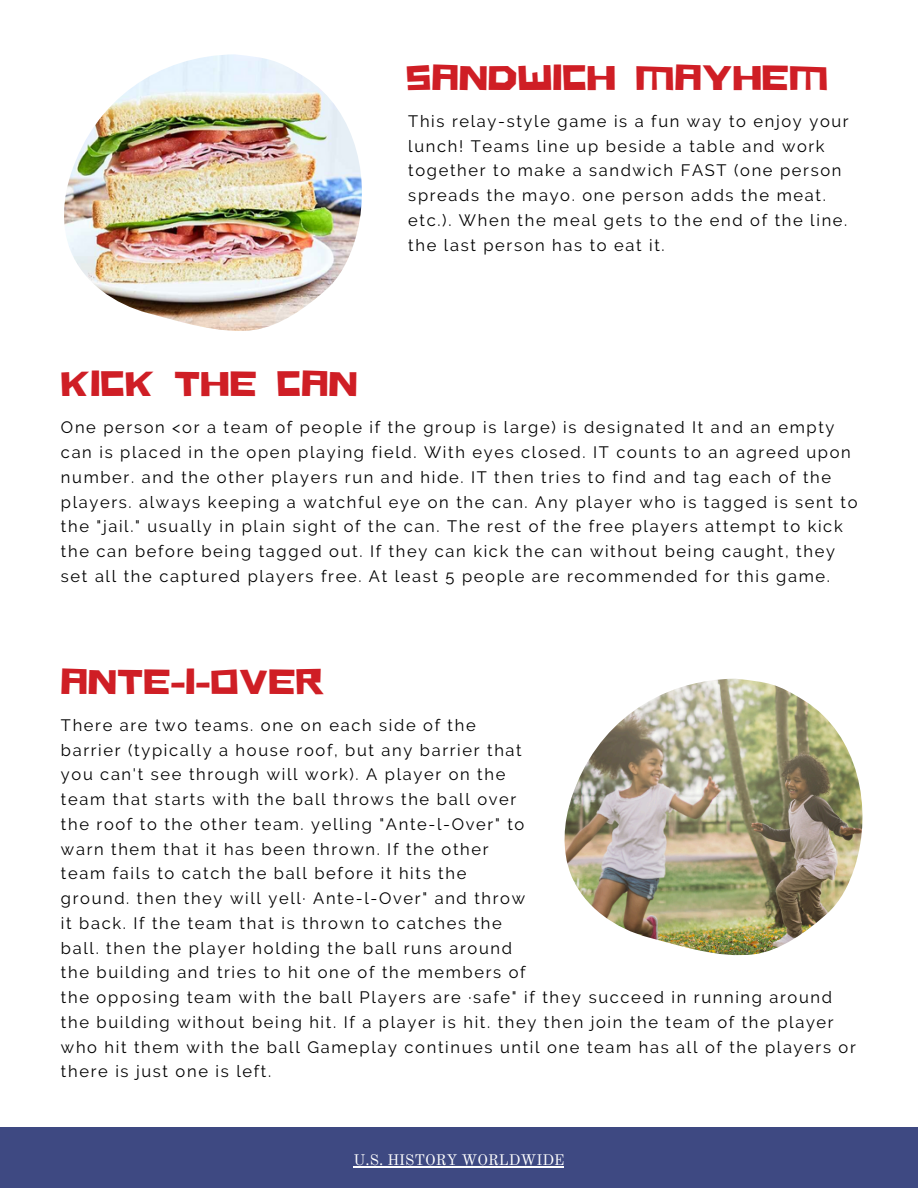
<style>
.page{position:relative;width:918px;height:1188px;background:#fff}
.page>*{position:absolute;margin:0;border:0;box-sizing:border-box;transform-origin:0 0}
.t1{font:36px "Hitchcut";letter-spacing:.02em;color:#cf1e25}
.t2{font:16.5px/24.8px "Raleway";letter-spacing:.1em;color:#000}
.t3{font:15px "Old Standard";color:#fff}
</style>
<div class="page">
<div style="left:0;top:1127px;width:918px;height:61px;background:#3e4982"></div>
<img style="left:64px;top:54px;width:298px;height:277px">
<img style="left:564px;top:679px;width:299px;height:276px">
<hr style="left:354px;top:1167px;width:210px;height:1px;background:#fff">
<p class="t1" style="left:406px;top:53px;width:423px">SANDWICH MAYHEM</p>
<p class="t2" style="left:408px;top:109px;width:442px">This relay-style game is a fun way to enjoy your</p>
<p class="t2" style="left:408px;top:133px;width:418px">lunch! Teams line up beside a table and work</p>
<p class="t2" style="left:408px;top:158px;width:435px">together to make a sandwich FAST (one person</p>
<p class="t2" style="left:408px;top:183px;width:419px">spreads the mayo. one person adds the meat.</p>
<p class="t2" style="left:408px;top:208px;width:441px">etc.). When the meal gets to the end of the line.</p>
<p class="t2" style="left:408px;top:232px;width:258px">the last person has to eat it.</p>
<p class="t1" style="left:61px;top:360px;width:298px">KICK THE CAN</p>
<p class="t2" style="left:61px;top:415px;width:798px">One person &lt;or a team of people if the group is large) is designated It and an empty can is placed in the open playing field. With eyes closed. IT counts to an agreed upon number. and the other players run and hide. IT then tries to find and tag each of the players. always keeping a watchful eye on the can. Any player who is tagged is sent to the "jail." usually in plain sight of the can. The rest of the free players attempt to kick the can before being tagged out. If they can kick the can without being caught, they set all the captured players free. At least 5 people are recommended for this game.</p>
<h1 class="t1" style="left:61px;top:657px;width:265px">ANTE-I-OVER</h1>
<p class="t2" style="left:61px;top:713px;width:416px">There are two teams. one on each side of the</p>
<p class="t2" style="left:61px;top:737px;width:462px">barrier (typically a house roof, but any barrier that</p>
<p class="t2" style="left:61px;top:762px;width:446px">you can't see through will work). A player on the</p>
<p class="t2" style="left:61px;top:787px;width:457px">team that starts with the ball throws the ball over</p>
<p class="t2" style="left:61px;top:812px;width:465px">the roof to the other team. yelling "Ante-l-Over" to</p>
<p class="t2" style="left:61px;top:836px;width:429px">warn them that it has been thrown. If the other</p>
<h1 class="t2" style="left:61px;top:861px;width:407px">team fails to catch the ball before it hits the</h1>
<p class="t2" style="left:61px;top:886px;width:466px">ground. then they will yell· Ante-l-Over" and throw</p>
<h1 class="t2" style="left:61px;top:911px;width:442px">it back. If the team that is thrown to catches the</h1>
<p class="t2" style="left:61px;top:935px;width:452px">ball. then the player holding the ball runs around</p>
<p class="t2" style="left:61px;top:960px;width:466px">the building and tries to hit one of the members of</p>
<p class="t2" style="left:61px;top:985px;width:796px">the opposing team with the ball Players are ·safe" if they succeed in running around the building without being hit. If a player is hit. they then join the team of the player who hit them with the ball Gameplay continues until one team has all of the players or there is just one is left.</p>
<h2 class="t3" style="left:354px;top:1151px;width:212px">U.S. HISTORY WORLDWIDE</h2>
</div>
